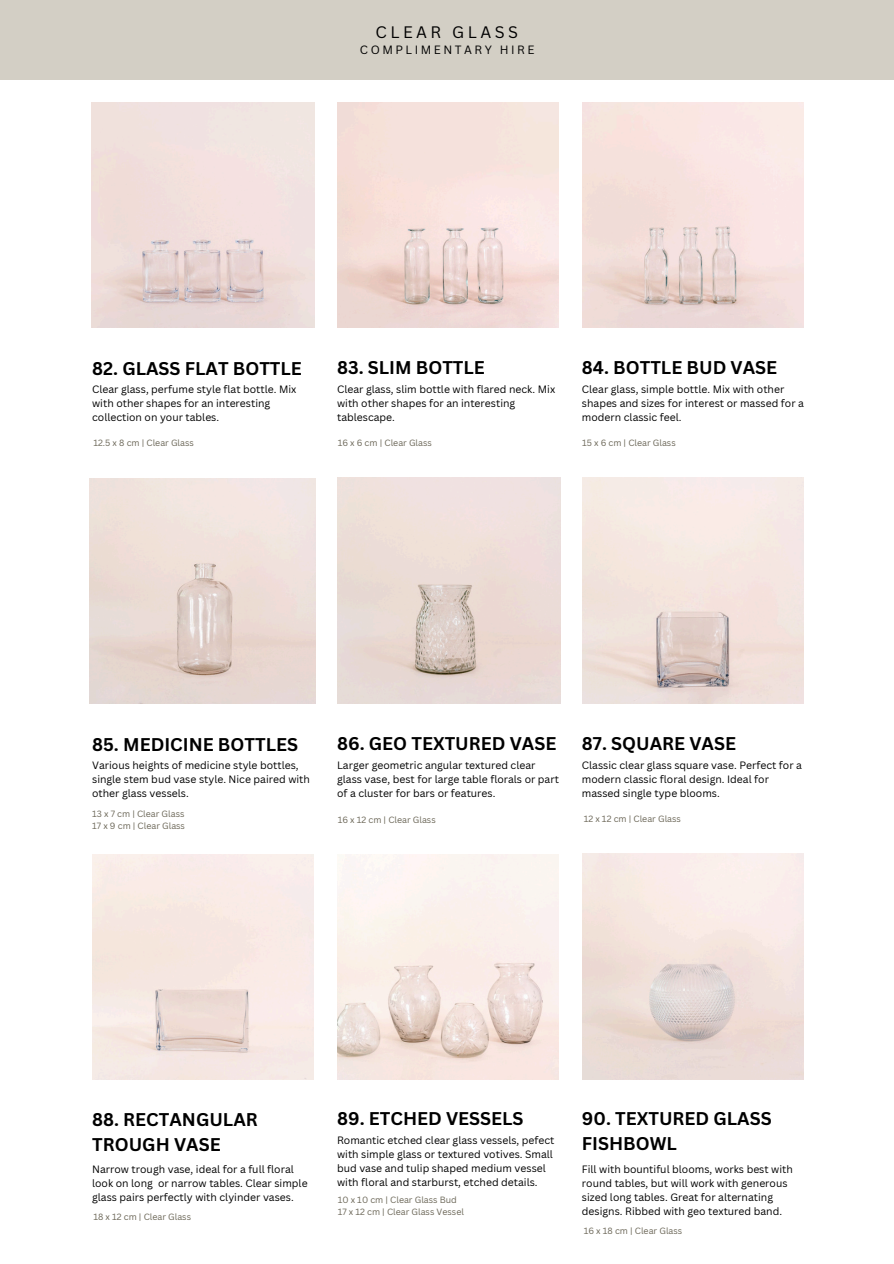
<style>
.page{position:relative;width:894px;height:1264px;background:#fff}
.page>*{position:absolute;margin:0;border:0;box-sizing:border-box;transform-origin:0 0}
.t1{font:700 18px/24.8px "Canva Sans";color:#000}
.t2{font:16.2px "Canva Sans";letter-spacing:.215em;color:#000}
.t3{font:11.7px "Canva Sans";letter-spacing:.215em;color:#000}
.t4{font:10.35px/13.8px "Canva Sans";color:#000}
.t5{font:8.85px "Canva Sans";color:#6b6657}
</style>
<div class="page">
<img style="left:92px;top:102px;width:222px;height:225px">
<img style="left:89px;top:478px;width:226px;height:225px">
<img style="left:92px;top:854px;width:222px;height:225px">
<img style="left:337px;top:103px;width:221px;height:225px">
<img style="left:337px;top:854px;width:221px;height:225px">
<img style="left:582px;top:103px;width:221px;height:225px">
<img style="left:582px;top:477px;width:221px;height:227px">
<img style="left:582px;top:853px;width:221px;height:226px">
<div style="left:0;top:0;width:893px;height:79px;background:#d3cfc5"></div>
<img style="left:337px;top:477px;width:223px;height:227px">
<p class="t2" style="left:375px;top:21px;width:144px">CLEAR GLASS</p>
<p class="t3" style="left:360px;top:42px;width:176px">COMPLIMENTARY HIRE</p>
<p class="t1" style="left:92px;top:355px;width:211px">82. GLASS FLAT BOTTLE</p>
<h3 class="t1" style="left:337px;top:354px;width:149px">83. SLIM BOTTLE</h3>
<h1 class="t1" style="left:581px;top:354px;width:197px">84. BOTTLE BUD VASE</h1>
<p class="t4" style="left:92px;top:382px;width:206px">Clear glass, perfume style flat bottle. Mix with other shapes for an interesting collection on your tables.</p>
<p class="t4" style="left:337px;top:382px;width:219px">Clear glass, slim bottle with flared neck. Mix with other shapes for an interesting tablescape.</p>
<h1 class="t4" style="left:581px;top:382px;width:223px">Clear glass, simple bottle. Mix with other shapes and sizes for interest or massed for a modern classic feel.</h1>
<h1 class="t5" style="left:93px;top:436px;width:102px">12.5 x 8 cm | Clear Glass</h1>
<h3 class="t5" style="left:337px;top:437px;width:96px">16 x 6 cm | Clear Glass</h3>
<p class="t5" style="left:582px;top:437px;width:95px">15 x 6 cm | Clear Glass</p>
<p class="t1" style="left:92px;top:731px;width:207px">85. MEDICINE BOTTLES</p>
<h1 class="t1" style="left:337px;top:730px;width:221px">86. GEO TEXTURED VASE</h1>
<h3 class="t1" style="left:581px;top:730px;width:155px">87. SQUARE VASE</h3>
<p class="t4" style="left:92px;top:758px;width:219px">Various heights of medicine style bottles, single stem bud vase style. Nice paired with other glass vessels.</p>
<p class="t4" style="left:337px;top:758px;width:223px">Larger geometric angular textured clear glass vase, best for large table florals or part of a cluster for bars or features.</p>
<p class="t4" style="left:581px;top:758px;width:221px">Classic clear glass square vase. Perfect for a modern classic floral design. Ideal for massed single type blooms.</p>
<p class="t5" style="left:92px;top:807px;width:94px">13 x 7 cm | Clear Glass</p>
<p class="t5" style="left:92px;top:819px;width:94px">17 x 9 cm | Clear Glass</p>
<h1 class="t5" style="left:337px;top:813px;width:99px">16 x 12 cm | Clear Glass</h1>
<p class="t5" style="left:583px;top:812px;width:99px">12 x 12 cm | Clear Glass</p>
<h2 class="t1" style="left:92px;top:1106px;width:167px">88. RECTANGULAR<br>TROUGH VASE</h2>
<h3 class="t4" style="left:92px;top:1162px;width:217px">Narrow trough vase, ideal for a full floral look on long or narrow tables. Clear simple glass pairs perfectly with clyinder vases.</h3>
<h3 class="t5" style="left:93px;top:1210px;width:99px">18 x 12 cm | Clear Glass</h3>
<p class="t1" style="left:337px;top:1105px;width:188px">89. ETCHED VESSELS</p>
<p class="t4" style="left:337px;top:1133px;width:219px">Romantic etched clear glass vessels, pefect with simple glass or textured votives. Small bud vase and tulip shaped medium vessel with floral and starburst, etched details.</p>
<h3 class="t5" style="left:337px;top:1193px;width:121px">10 x 10 cm | Clear Glass Bud</h3>
<p class="t5" style="left:337px;top:1205px;width:128px">17 x 12 cm | Clear Glass Vessel</p>
<h1 class="t1" style="left:581px;top:1105px;width:191px">90. TEXTURED GLASS<br>FISHBOWL</h1>
<p class="t4" style="left:581px;top:1162px;width:212px">Fill with bountiful blooms, works best with round tables, but will work with generous sized long tables. Great for alternating designs. Ribbed with geo textured band.</p>
<p class="t5" style="left:583px;top:1224px;width:100px">16 x 18 cm | Clear Glass</p>
</div>
